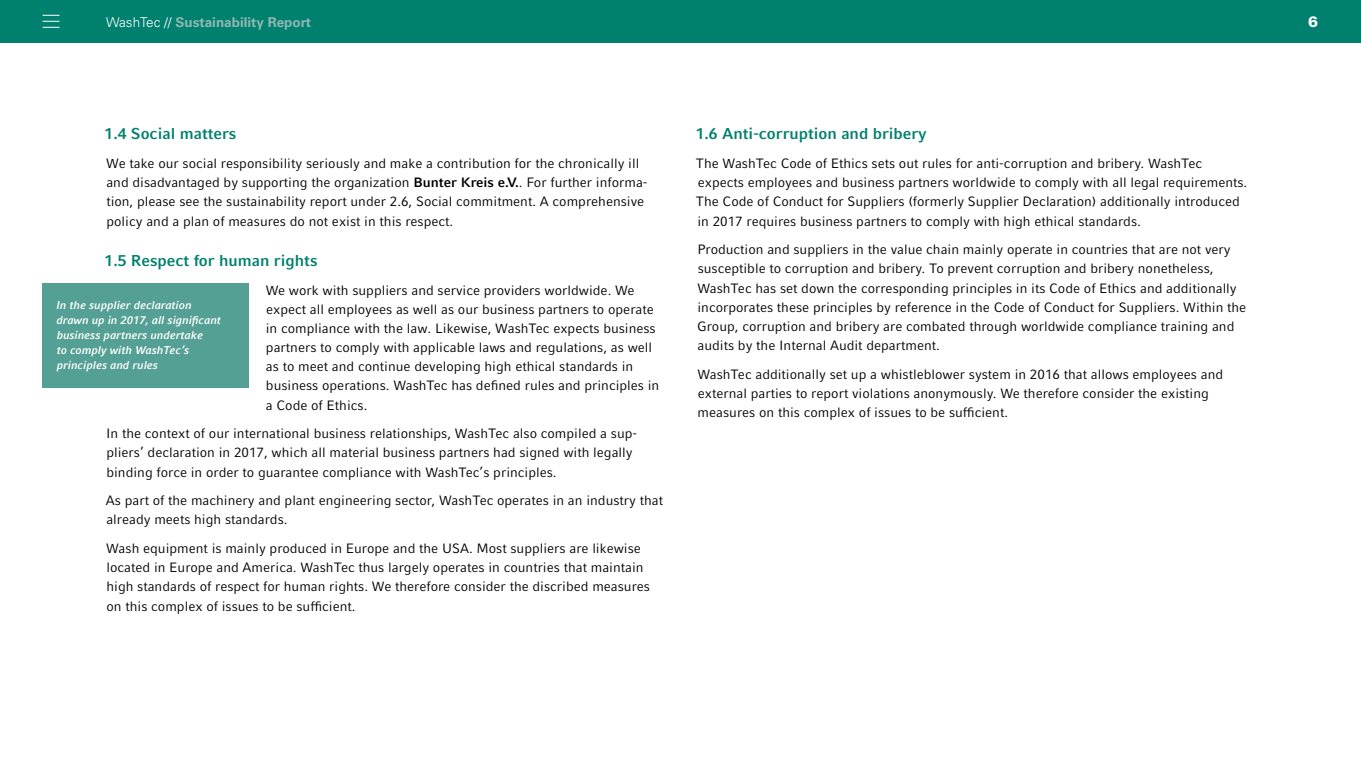
<style>
.page{position:relative;width:1361px;height:766px;background:#fff}
.page>*{position:absolute;margin:0;border:0;box-sizing:border-box;transform-origin:0 0}
.t1{font:700 15.75px "Compatil Fact LT Pro";color:#00806e}
.t2{font:900 15px "Univers LT";color:#fff}
.t3{font:13.5px/19.2px "Compatil Fact LT Pro";color:#000}
.t4{font:700 13.5px "Univers LT";color:#8fb9b1}
.t5{font:italic 700 11.25px/14.9px "Compatil Fact LT Pro";color:#fff}
.s1{font-weight:300;color:#fff}
.s2{font-weight:700}
</style>
<div class="page">
<div style="left:0;top:0;width:1361px;height:43px;background:#00806e"></div>
<svg style="left:43px;top:15px;width:17px;height:13px"></svg>
<div style="left:43px;top:283px;width:206px;height:104px;background:#54a095"></div>
<p class="t4" style="left:106px;top:14px;width:206px"><span class="s1">WashTec //</span> Sustainability Report</p>
<p class="t1" style="left:105px;top:125px;width:133px">1.4 Social matters</p>
<p class="t3" style="left:106px;top:154px;width:543px">We take our social responsibility seriously and make a contribution for the chronically ill and disadvantaged by supporting the organization <span class="s2">Bunter Kreis e.V.</span>. For further informa&shy;tion, please see the sustainability report under 2.6, Social commitment. A comprehensive policy and a plan of measures do not exist in this respect.</p>
<p class="t1" style="left:105px;top:251px;width:214px">1.5 Respect for human rights</p>
<p class="t3" style="left:266px;top:280px;width:395px">We work with suppliers and service providers worldwide. We expect all employees as well as our business partners to operate in compliance with the law. Likewise, WashTec expects business partners to comply with applicable laws and regulations, as well as to meet and continue developing high ethical standards in business operations. WashTec has defined rules and principles in a Code of Ethics.</p>
<p class="t3" style="left:106px;top:424px;width:531px">In the context of our international business relationships, WashTec also compiled a sup&shy;pliers’ declaration in 2017, which all material business partners had signed with legally binding force in order to guarantee compliance with WashTec’s principles.</p>
<p class="t3" style="left:106px;top:491px;width:559px">As part of the machinery and plant engineering sector, WashTec operates in an industry that already meets high standards.</p>
<p class="t3" style="left:106px;top:539px;width:545px">Wash equipment is mainly produced in Europe and the USA. Most suppliers are likewise located in Europe and America. WashTec thus largely operates in countries that maintain high standards of respect for human rights. We therefore consider the discribed measures on this complex of issues to be sufficient.</p>
<p class="t5" style="left:56px;top:298px;width:166px">In the supplier declaration drawn up in 2017, all significant business partners undertake<br>to comply with WashTec’s principles and rules</p>
<p class="t1" style="left:696px;top:125px;width:232px">1.6 Anti-corruption and bribery</p>
<p class="t3" style="left:696px;top:154px;width:553px">The WashTec Code of Ethics sets out rules for anti-corruption and bribery. WashTec expects employees and business partners worldwide to comply with all legal requirements.<br>The Code of Conduct for Suppliers (formerly Supplier Declaration) additionally introduced in 2017 requires business partners to comply with high ethical standards.</p>
<p class="t3" style="left:697px;top:240px;width:550px">Production and suppliers in the value chain mainly operate in countries that are not very susceptible to corruption and bribery. To prevent corruption and bribery nonetheless, WashTec has set down the corresponding principles in its Code of Ethics and additionally incorporates these principles by reference in the Code of Conduct for Suppliers. Within the Group, corruption and bribery are combated through worldwide compliance training and audits by the Internal Audit department.</p>
<p class="t3" style="left:697px;top:364px;width:527px">WashTec additionally set up a whistleblower system in 2016 that allows employees and external parties to report violations anonymously. We therefore consider the existing measures on this complex of issues to be sufficient.</p>
<p class="t2" style="left:1308px;top:12px;width:12px">6</p>
</div>
